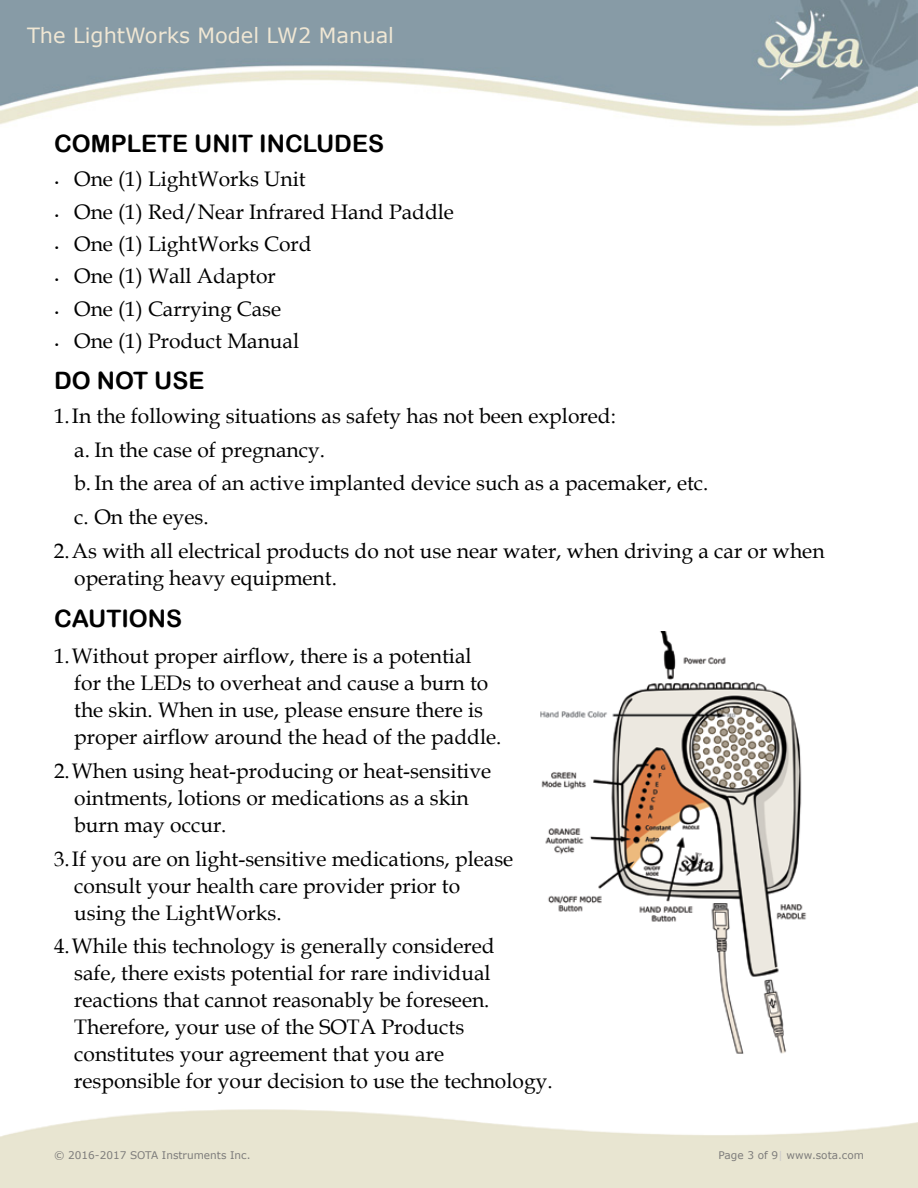
<style>
.page{position:relative;width:918px;height:1188px;background:#fff}
.page>*{position:absolute;margin:0;border:0;box-sizing:border-box;transform-origin:0 0}
.t1{font:24px "Arial Rounded MT Bold";color:#000}
.t2{font:21px/27px "Book Antiqua";color:#000}
.t3{font:21px "Verdana";color:#f0e7d4}
.t4{font:10.5px "Verdana";color:#7d7c7b}
.s1{font-size:9px}
.s2{color:#cbcaca}
</style>
<div class="page">
<img style="left:0;top:0;width:918px;height:126px">
<img style="left:540px;top:632px;width:266px;height:422px">
<p class="t3" style="left:27px;top:22px;width:369px">The LightWorks Model LW2 Manual</p>
<p class="t1" style="left:54px;top:130px;width:332px">COMPLETE UNIT INCLUDES</p>
<p class="t2" style="left:54px;top:165px;width:253px"><span class="s1">•</span> One (1) LightWorks Unit</p>
<p class="t2" style="left:54px;top:198px;width:402px"><span class="s1">•</span> One (1) Red/Near Infrared Hand Paddle</p>
<p class="t2" style="left:54px;top:230px;width:259px"><span class="s1">•</span> One (1) LightWorks Cord</p>
<p class="t2" style="left:54px;top:262px;width:223px"><span class="s1">•</span> One (1) Wall Adaptor</p>
<p class="t2" style="left:54px;top:295px;width:229px"><span class="s1">•</span> One (1) Carrying Case</p>
<p class="t2" style="left:54px;top:327px;width:247px"><span class="s1">•</span> One (1) Product Manual</p>
<p class="t1" style="left:54px;top:366px;width:152px">DO NOT USE</p>
<p class="t2" style="left:54px;top:402px;width:563px">1.In the following situations as safety has not been explored:</p>
<p class="t2" style="left:74px;top:436px;width:252px">a. In the case of pregnancy.</p>
<p class="t2" style="left:74px;top:469px;width:636px">b. In the area of an active implanted device such as a pacemaker, etc.</p>
<p class="t2" style="left:74px;top:503px;width:136px">c. On the eyes.</p>
<p class="t2" style="left:54px;top:537px;width:772px">2.As with all electrical products do not use near water, when driving a car or when</p>
<p class="t2" style="left:74px;top:564px;width:264px">operating heavy equipment.</p>
<p class="t1" style="left:54px;top:605px;width:130px">CAUTIONS</p>
<p class="t2" style="left:74px;top:642px;width:429px;text-indent:-20px">1.Without proper airflow, there is a potential for the LEDs to overheat and cause a burn to the skin. When in use, please ensure there is proper airflow around the head of the paddle.</p>
<p class="t2" style="left:74px;top:757px;width:419px;text-indent:-20px">2.When using heat-producing or heat-sensitive ointments, lotions or medications as a skin burn may occur.</p>
<p class="t2" style="left:74px;top:845px;width:441px;text-indent:-20px">3.If you are on light-sensitive medications, please consult your health care provider prior to using the LightWorks.</p>
<p class="t2" style="left:74px;top:932px;width:480px;text-indent:-20px">4.While this technology is generally considered<br>safe, there exists potential for rare individual reactions that cannot reasonably be foreseen.<br>Therefore, your use of the SOTA Products constitutes your agreement that you are responsible for your decision to use the technology.</p>
<p class="t4" style="left:54px;top:1149px;width:198px">© 2016-2017 SOTA Instruments Inc.</p>
<p class="t4" style="left:718px;top:1149px;width:147px">Page 3 of 9<span class="s2">|</span> www.sota.com</p>
</div>
